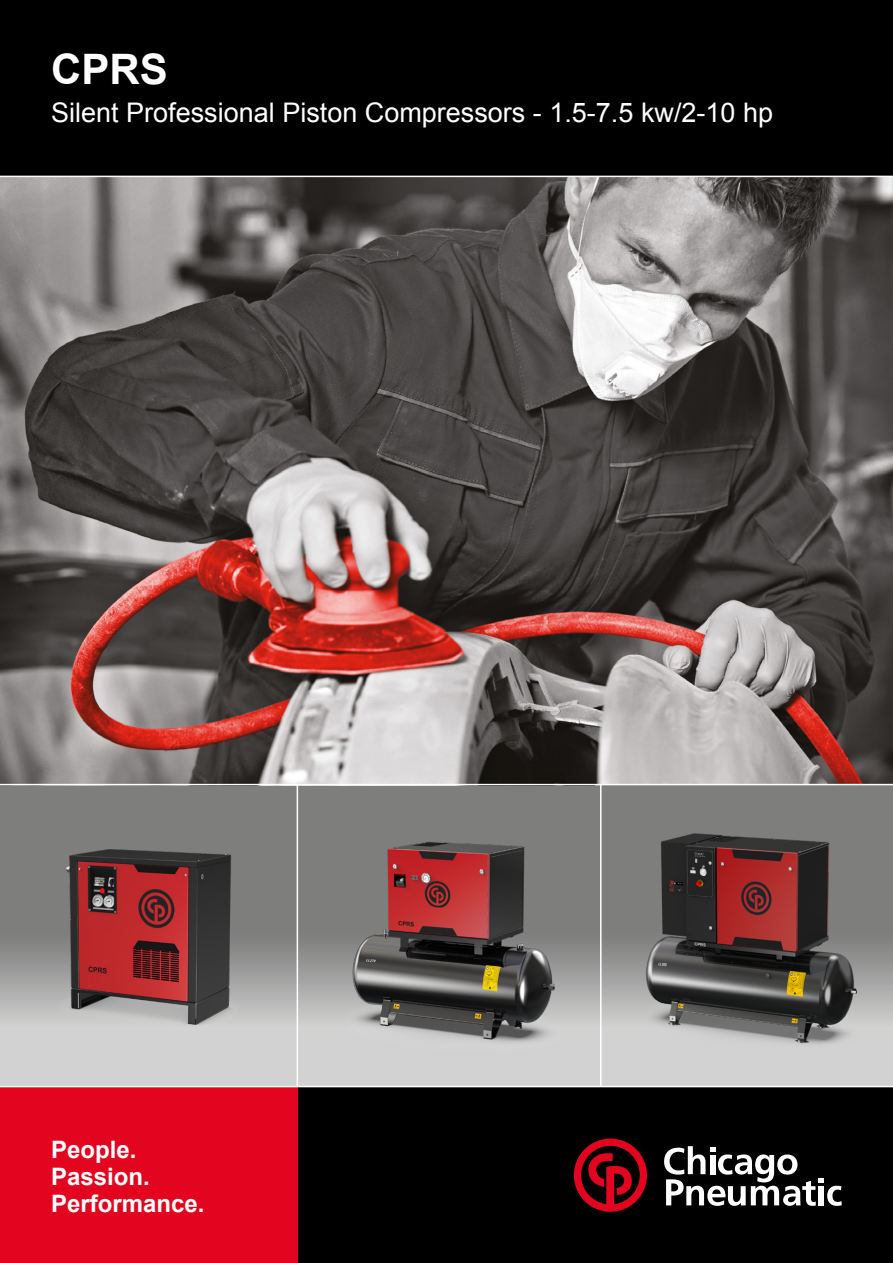
<style>
.page{position:relative;width:893px;height:1263px;background:#fff}
.page>*{position:absolute;margin:0;border:0;box-sizing:border-box;transform-origin:0 0}
.t1{font:700 42px "Arial";color:#fff}
.t2{font:27px "Arial";color:#fff}
.t3{font:700 24px/27px "Arial";color:#fff}
</style>
<div class="page">
<svg style="left:0;top:785px;width:297px;height:301px;background:#a0a09f"></svg>
<img style="left:49px;top:837px;width:200px;height:199px">
<svg style="left:298px;top:785px;width:297px;height:301px;background:#9d9d9d"></svg>
<img style="left:331px;top:818px;width:246px;height:246px">
<img style="left:0;top:177px;width:893px;height:607px">
<svg style="left:595px;top:785px;width:298px;height:301px;background:#9f9f9e"></svg>
<img style="left:631px;top:819px;width:239px;height:239px">
<hr style="left:600px;top:784px;width:2px;height:303px;background:#fff">
<div style="left:0;top:0;width:893px;height:176px;background:#000"></div>
<div style="left:297px;top:1087px;width:596px;height:176px;background:#000"></div>
<div style="left:0;top:1087px;width:297px;height:176px;background:#e30520"></div>
<svg style="left:664px;top:1146px;width:178px;height:60px"></svg>
<svg style="left:574px;top:1138px;width:73px;height:74px"></svg>
<h1 class="t1" style="left:51px;top:41px;width:118px">CPRS</h1>
<p class="t2" style="left:51px;top:95px;width:723px">Silent Professional Piston Compressors - 1.5-7.5 kw/2-10 hp</p>
<p class="t3" style="left:51px;top:1137px;width:155px">People.<br>Passion.<br>Performance.</p>
</div>
